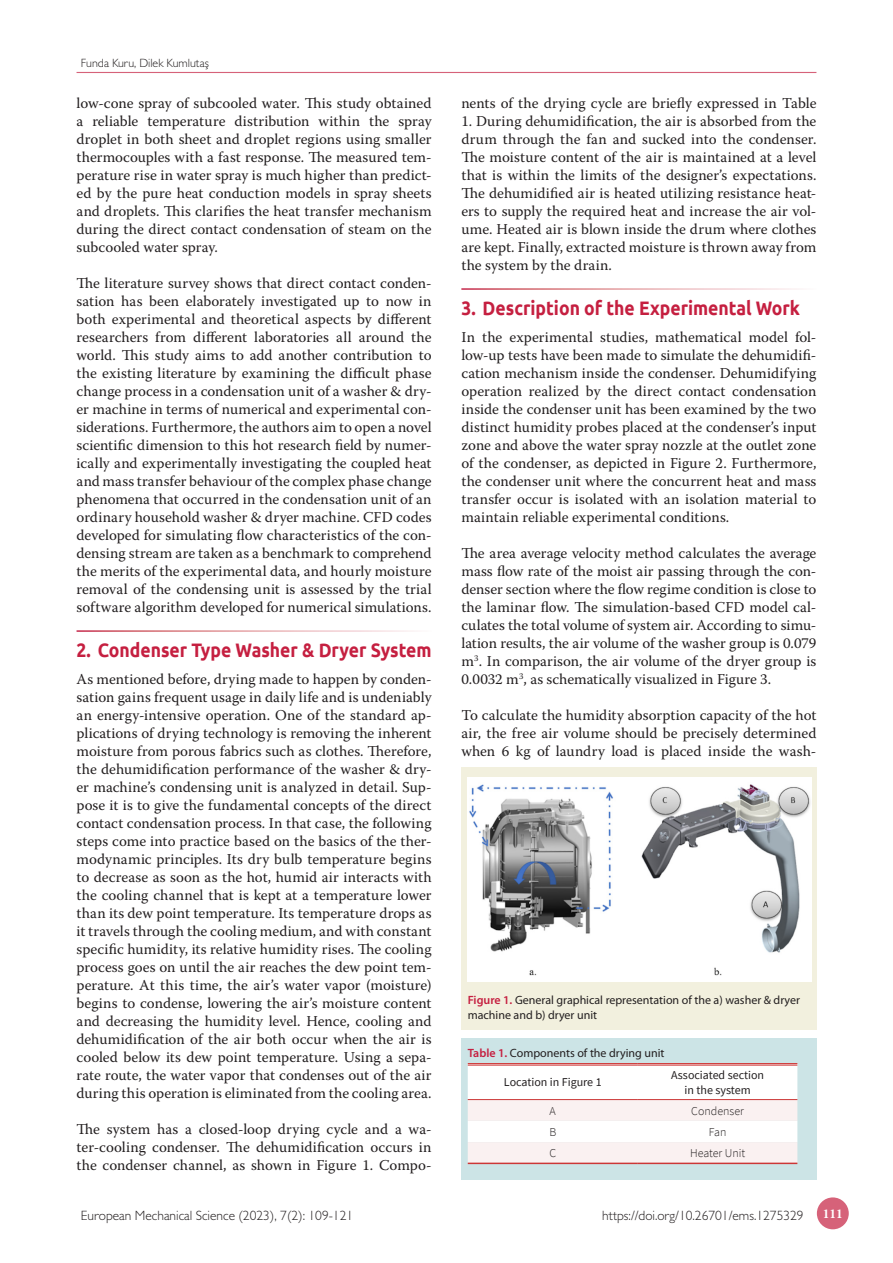
<style>
.page{position:relative;width:893px;height:1263px;background:#fff}
.page>*{position:absolute;margin:0;border:0;box-sizing:border-box;transform-origin:0 0}
.t1{font:700 19.5px "Ubuntu";color:#c51f40;scale:.9 1}
.t2{font:15px/18px "Warnock Pro";letter-spacing:.005em;color:#231f20;text-align:justify}
.t3{font:300 13.5px "Gill Sans";color:#231f20}
.t4{font:700 13.5px "Minion Pro";color:#fff}
.t5{font:12px/14.4px "Myriad Pro";color:#231f20}
.t6{font:12px/14.4px "Source Sans Pro";color:#231f20;text-align:center}
.t7{font:300 12px "Source Sans Pro";color:#231f20}
.t8{font:300 12px "Gill Sans";color:#231f20}
.s1{font-weight:600;color:#c51f40}
</style>
<div class="page">
<div style="left:461px;top:767px;width:355px;height:226px;background:#f2f0de"></div>
<div style="left:461px;top:981px;width:355px;height:49px;background:#f2f0de"></div>
<div style="left:461px;top:1038px;width:355px;height:142px;background:#cce4e6"></div>
<img style="left:468px;top:778px;width:343px;height:203px">
<svg style="left:468px;top:1066px;width:329px;height:96px;background:#fcf8f8"></svg>
<hr style="left:468px;top:1063px;width:170px;height:2px;background:#fff">
<hr style="left:638px;top:1063px;width:159px;height:2px;background:#fff">
<hr style="left:468px;top:1063px;width:170px;height:1px;background:#cc3636">
<hr style="left:468px;top:1065px;width:170px;height:1px;background:#cc3636">
<hr style="left:638px;top:1063px;width:159px;height:1px;background:#cc3636">
<hr style="left:638px;top:1065px;width:159px;height:1px;background:#cc3636">
<hr style="left:468px;top:1099px;width:170px;height:1px;background:#cc3636">
<hr style="left:638px;top:1099px;width:159px;height:1px;background:#cc3636">
<hr style="left:468px;top:1162px;width:170px;height:2px;background:#cc3636">
<hr style="left:638px;top:1162px;width:159px;height:2px;background:#cc3636">
<hr style="left:77px;top:72px;width:739px;height:1px;background:#d66279">
<div style="left:817px;top:1197px;width:32px;height:32px;background:#d66279;border-radius:50%"></div>
<p class="t8" style="left:81px;top:55px;width:130px">Funda Kuru, Dilek Kumlutaş</p>
<p class="t2" style="left:77px;top:94px;width:357px">low-cone spray of subcooled water. This study obtained a reliable temperature distribution within the spray droplet in both sheet and droplet regions using smaller thermocouples with a fast response. The measured tem&shy;perature rise in water spray is much higher than predict&shy;ed by the pure heat conduction models in spray sheets and droplets. This clarifies the heat transfer mechanism during the direct contact condensation of steam on the subcooled water spray.</p>
<p class="t2" style="left:77px;top:274px;width:357px">The literature survey shows that direct contact conden&shy;sation has been elaborately investigated up to now in both experimental and theoretical aspects by different researchers from different laboratories all around the world. This study aims to add another contribution to the existing literature by examining the difficult phase change process in a condensation unit of a washer &amp; dry&shy;er machine in terms of numerical and experimental con&shy;siderations. Furthermore, the authors aim to open a novel scientific dimension to this hot research field by numer&shy;ically and experimentally investigating the coupled heat and mass transfer behaviour of the complex phase change phenomena that occurred in the condensation unit of an ordinary household washer &amp; dryer machine. CFD codes developed for simulating flow characteristics of the con&shy;densing stream are taken as a benchmark to comprehend the merits of the experimental data, and hourly moisture removal of the condensing unit is assessed by the trial software algorithm developed for numerical simulations.</p>
<h1 class="t1" style="left:77px;top:639px;width:396px">2. Condenser Type Washer &amp; Dryer System</h1>
<p class="t2" style="left:77px;top:670px;width:357px">As mentioned before, drying made to happen by conden&shy;sation gains frequent usage in daily life and is undeniably an energy-intensive operation. One of the standard ap&shy;plications of drying technology is removing the inherent moisture from porous fabrics such as clothes. Therefore, the dehumidification performance of the washer &amp; dry&shy;er machine’s condensing unit is analyzed in detail. Sup&shy;pose it is to give the fundamental concepts of the direct contact condensation process. In that case, the following steps come into practice based on the basics of the ther&shy;modynamic principles. Its dry bulb temperature begins to decrease as soon as the hot, humid air interacts with the cooling channel that is kept at a temperature lower than its dew point temperature. Its temperature drops as it travels through the cooling medium, and with constant specific humidity, its relative humidity rises. The cooling process goes on until the air reaches the dew point tem&shy;perature. At this time, the air’s water vapor (moisture) begins to condense, lowering the air’s moisture content and decreasing the humidity level. Hence, cooling and dehumidification of the air both occur when the air is cooled below its dew point temperature. Using a sepa&shy;rate route, the water vapor that condenses out of the air during this operation is eliminated from the cooling area.</p>
<p class="t2" style="left:77px;top:1120px;width:357px">The system has a closed-loop drying cycle and a wa&shy;ter-cooling condenser. The dehumidification occurs in the condenser channel, as shown in Figure 1. Compo-</p>
<p class="t2" style="left:461px;top:94px;width:357px">nents of the drying cycle are briefly expressed in Table</p>
<p class="t2" style="left:461px;top:112px;width:357px">1. During dehumidification, the air is absorbed from the drum through the fan and sucked into the condenser.<br>The moisture content of the air is maintained at a level that is within the limits of the designer’s expectations.<br>The dehumidified air is heated utilizing resistance heat&shy;ers to supply the required heat and increase the air vol&shy;ume. Heated air is blown inside the drum where clothes are kept. Finally, extracted moisture is thrown away from the system by the drain.</p>
<h1 class="t1" style="left:461px;top:297px;width:378px">3. Description of the Experimental Work</h1>
<p class="t2" style="left:461px;top:328px;width:357px">In the experimental studies, mathematical model fol&shy;low-up tests have been made to simulate the dehumidifi&shy;cation mechanism inside the condenser. Dehumidifying operation realized by the direct contact condensation inside the condenser unit has been examined by the two distinct humidity probes placed at the condenser’s input zone and above the water spray nozzle at the outlet zone of the condenser, as depicted in Figure 2. Furthermore, the condenser unit where the concurrent heat and mass transfer occur is isolated with an isolation material to maintain reliable experimental conditions.</p>
<p class="t2" style="left:461px;top:544px;width:357px">The area average velocity method calculates the average mass flow rate of the moist air passing through the con&shy;denser section where the flow regime condition is close to the laminar flow. The simulation-based CFD model cal&shy;culates the total volume of system air. According to simu&shy;lation results, the air volume of the washer group is 0.079 m<sup>3</sup>. In comparison, the air volume of the dryer group is 0.0032 m<sup>3</sup>, as schematically visualized in Figure 3.</p>
<p class="t2" style="left:461px;top:706px;width:357px">To calculate the humidity absorption capacity of the hot air, the free air volume should be precisely determined when 6 kg of laundry load is placed inside the wash-</p>
<p class="t5" style="left:468px;top:993px;width:334px"><span class="s1">Figure 1.</span> General graphical representation of the a) washer &amp; dryer machine and b) dryer unit</p>
<p class="t5" style="left:468px;top:1046px;width:198px"><span class="s1">Table 1.</span> Components of the drying unit</p>
<p class="t6" style="left:504px;top:1075px;width:99px">Location in Figure 1</p>
<p class="t6" style="left:671px;top:1068px;width:94px">Associated section in the system</p>
<p class="t7" style="left:550px;top:1103px;width:8px">A</p>
<p class="t7" style="left:691px;top:1103px;width:54px">Condenser</p>
<p class="t7" style="left:549px;top:1125px;width:8px">B</p>
<p class="t7" style="left:709px;top:1125px;width:19px">Fan</p>
<p class="t7" style="left:549px;top:1146px;width:8px">C</p>
<p class="t7" style="left:690px;top:1146px;width:57px">Heater Unit</p>
<p class="t3" style="left:81px;top:1207px;width:274px">European Mechanical Science (2023), 7(2): 109-121</p>
<p class="t3" style="left:602px;top:1207px;width:203px">https://doi.org/10.26701/ems.1275329</p>
<p class="t4" style="left:823px;top:1204px;width:22px">111</p>
</div>
